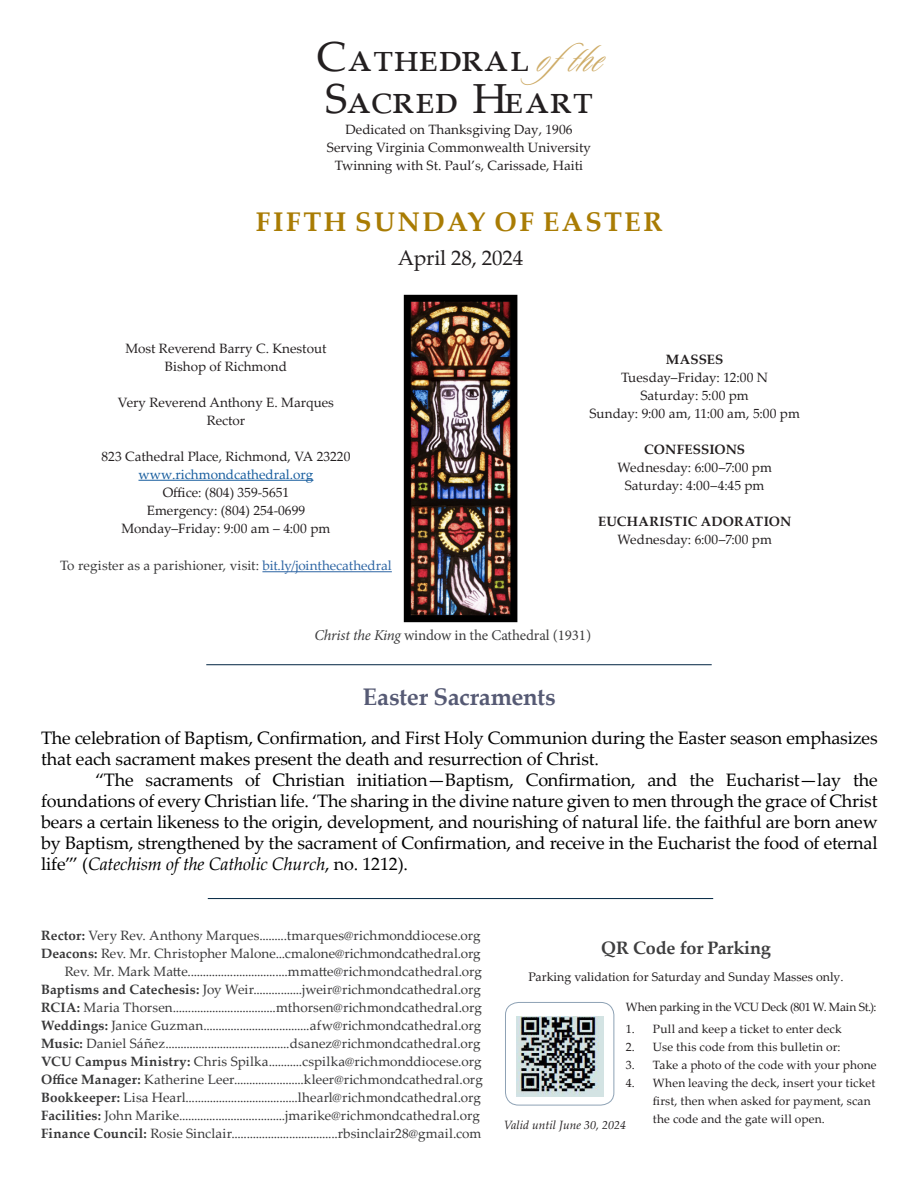
<style>
.page{position:relative;width:918px;height:1188px;background:#fff}
.page>*{position:absolute;margin:0;border:0;box-sizing:border-box;transform-origin:0 0}
.t1{font:42px "Palatino Linotype";letter-spacing:.02em;color:#231f20}
.t2{font:700 27px "Palatino Linotype";letter-spacing:.09em;color:#a97c04}
.t3{font:700 24px "Palatino Linotype";letter-spacing:-.01em;color:#565a74}
.t4{font:21px "Palatino Linotype";letter-spacing:-.01em;color:#231f20}
.t5{font:18px/21px "Palatino Linotype";letter-spacing:-.01em;color:#000}
.t6{font:700 18px "Palatino Linotype";letter-spacing:-.01em;color:#3e3e3f}
.t7{font:15px "Minion Pro";letter-spacing:-.01em;color:#3e3e3f}
.t8{font:13.5px "Palatino Linotype";letter-spacing:.005em;color:#383839}
.t9{font:13.5px/18px "Palatino Linotype";color:#231f20;text-align:center}
.t10{font:700 13.5px "Palatino Linotype";letter-spacing:.01em;color:#231f20}
.t11{font:13.5px "Palatino Linotype";color:#175d9e}
.t12{font:12.3px "Palatino Linotype";color:#231f20}
.t13{font:12px/18px "Palatino Linotype";letter-spacing:.01em;color:#231f20}
.t14{font:12px "Palatino Linotype";letter-spacing:-.015em;color:#231f20}
.t15{font:italic 12px "Palatino Linotype";color:#231f20}
.s1{font-family:"Sloop Script One";font-style:italic;font-size:49.2px;color:#ceac68}
.s2{color:#2d65a3}
.s3{font-style:italic}
.s4{font-weight:700}
</style>
<div class="page">
<div style="left:505px;top:1002px;width:109px;height:103px;border:1px solid #8ea2b5;border-radius:13px"></div>
<hr style="left:208px;top:898px;width:505px;height:1px;background:#002441">
<hr style="left:206px;top:664px;width:506px;height:1px;background:#002441">
<hr style="left:139px;top:480px;width:174px;height:1px;background:#175d9e">
<hr style="left:262px;top:571px;width:130px;height:1px;background:#2d65a3">
<img style="left:403px;top:294px;width:115px;height:329px">
<img style="left:516px;top:1017px;width:87px;height:80px">
<p class="t1" style="left:317px;top:27px;width:300px">Cathedral <span class="s1">ofthe</span></p>
<p class="t1" style="left:325px;top:69px;width:269px">Sacred Heart</p>
<p class="t9" style="left:345px;top:120px;width:229px">Dedicated on Thanksgiving Day, 1906</p>
<p class="t9" style="left:327px;top:138px;width:266px">Serving Virginia Commonwealth University</p>
<p class="t9" style="left:335px;top:156px;width:250px">Twinning with St. Paul’s, Carissade, Haiti</p>
<p class="t2" style="left:256px;top:202px;width:408px">FIFTH SUNDAY OF EASTER</p>
<p class="t4" style="left:398px;top:243px;width:127px">April 28, 2024</p>
<p class="t9" style="left:125px;top:339px;width:203px">Most Reverend Barry C. Knestout</p>
<p class="t9" style="left:165px;top:357px;width:124px">Bishop of Richmond</p>
<p class="t9" style="left:118px;top:393px;width:218px">Very Reverend Anthony E. Marques</p>
<p class="t9" style="left:207px;top:411px;width:40px">Rector</p>
<p class="t9" style="left:102px;top:447px;width:250px">823 Cathedral Place, Richmond, VA 23220</p>
<p class="t11" style="left:139px;top:465px;width:176px">www.richmondcathedral.org</p>
<p class="t9" style="left:163px;top:483px;width:128px">Office: (804) 359-5651</p>
<p class="t9" style="left:147px;top:501px;width:160px">Emergency: (804) 254-0699</p>
<p class="t9" style="left:121px;top:519px;width:210px">Monday–Friday: 9:00 am – 4:00 pm</p>
<p class="t8" style="left:60px;top:556px;width:333px">To register as a parishioner, visit: <span class="s2">bit.ly/jointhecathedral</span></p>
<p class="t10" style="left:666px;top:349px;width:59px">MASSES</p>
<p class="t9" style="left:621px;top:368px;width:149px">Tuesday–Friday: 12:00 N<br>Saturday: 5:00 pm</p>
<p class="t9" style="left:589px;top:404px;width:212px">Sunday: 9:00 am, 11:00 am, 5:00 pm</p>
<p class="t10" style="left:644px;top:439px;width:103px">CONFESSIONS</p>
<p class="t9" style="left:617px;top:458px;width:156px">Wednesday: 6:00–7:00 pm</p>
<p class="t9" style="left:625px;top:476px;width:141px">Saturday: 4:00–4:45 pm</p>
<p class="t10" style="left:598px;top:511px;width:195px">EUCHARISTIC ADORATION</p>
<p class="t9" style="left:617px;top:530px;width:156px">Wednesday: 6:00–7:00 pm</p>
<p class="t7" style="left:315px;top:626px;width:278px"><span class="s3">Christ the King</span> window in the Cathedral (1931)</p>
<p class="t3" style="left:363px;top:680px;width:195px">Easter Sacraments</p>
<p class="t5" style="left:41px;top:727px;width:838px">The celebration of Baptism, Confirmation, and First Holy Communion during the Easter season emphasizes that each sacrament makes present the death and resurrection of Christ.</p>
<p class="t5" style="left:41px;top:769px;width:838px;text-align:justify;text-indent:54px">“The sacraments of Christian initiation—Baptism, Confirmation, and the Eucharist—lay the foundations of every Christian life. ‘The sharing in the divine nature given to men through the grace of Christ bears a certain likeness to the origin, development, and nourishing of natural life. the faithful are born anew by Baptism, strengthened by the sacrament of Confirmation, and receive in the Eucharist the food of eternal life’” (<span class="s3">Catechism of the Catholic Church</span>, no. 1212).</p>
<p class="t8" style="left:41px;top:926px;width:441px"><span class="s4">Rector:</span> Very Rev. Anthony Marques.........tmarques@richmonddiocese.org</p>
<p class="t8" style="left:41px;top:944px;width:441px"><span class="s4">Deacons:</span> Rev. Mr. Christopher Malone...cmalone@richmondcathedral.org</p>
<p class="t8" style="left:65px;top:962px;width:419px">Rev. Mr. Mark Matte.................................mmatte@richmondcathedral.org</p>
<p class="t8" style="left:41px;top:980px;width:441px"><span class="s4">Baptisms and Catechesis:</span> Joy Weir................jweir@richmondcathedral.org</p>
<p class="t8" style="left:41px;top:998px;width:442px"><span class="s4">RCIA:</span> Maria Thorsen..................................mthorsen@richmondcathedral.org</p>
<p class="t8" style="left:41px;top:1016px;width:442px"><span class="s4">Weddings:</span> Janice Guzman...................................afw@richmondcathedral.org</p>
<p class="t8" style="left:41px;top:1034px;width:441px"><span class="s4">Music:</span> Daniel Sáñez.........................................dsanez@richmondcathedral.org</p>
<p class="t8" style="left:41px;top:1052px;width:442px"><span class="s4">VCU Campus Ministry:</span> Chris Spilka...........cspilka@richmonddiocese.org</p>
<p class="t8" style="left:41px;top:1070px;width:443px"><span class="s4">Office Manager:</span> Katherine Leer.......................kleer@richmondcathedral.org</p>
<p class="t8" style="left:41px;top:1088px;width:441px"><span class="s4">Bookkeeper:</span> Lisa Hearl.....................................lhearl@richmondcathedral.org</p>
<p class="t8" style="left:41px;top:1106px;width:440px"><span class="s4">Facilities:</span> John Marike...................................jmarike@richmondcathedral.org</p>
<p class="t8" style="left:41px;top:1124px;width:442px"><span class="s4">Finance Council:</span> Rosie Sinclair...................................rbsinclair28@gmail.com</p>
<p class="t6" style="left:601px;top:935px;width:171px">QR Code for Parking</p>
<p class="t12" style="left:529px;top:968px;width:317px">Parking validation for Saturday and Sunday Masses only.</p>
<p class="t14" style="left:626px;top:998px;width:252px">When parking in the VCU Deck (801 W. Main St.):</p>
<p class="t13" style="left:626px;top:1020px;width:218px">1. Pull and keep a ticket to enter deck</p>
<p class="t13" style="left:626px;top:1038px;width:216px">2. Use this code from this bulletin or:</p>
<p class="t13" style="left:626px;top:1056px;width:252px">3. Take a photo of the code with your phone</p>
<p class="t13" style="left:653px;top:1074px;width:224px;text-indent:-27px">4. When leaving the deck, insert your ticket first, then when asked for payment, scan the code and the gate will open.</p>
<p class="t15" style="left:504px;top:1116px;width:123px">Valid until June 30, 2024</p>
</div>
